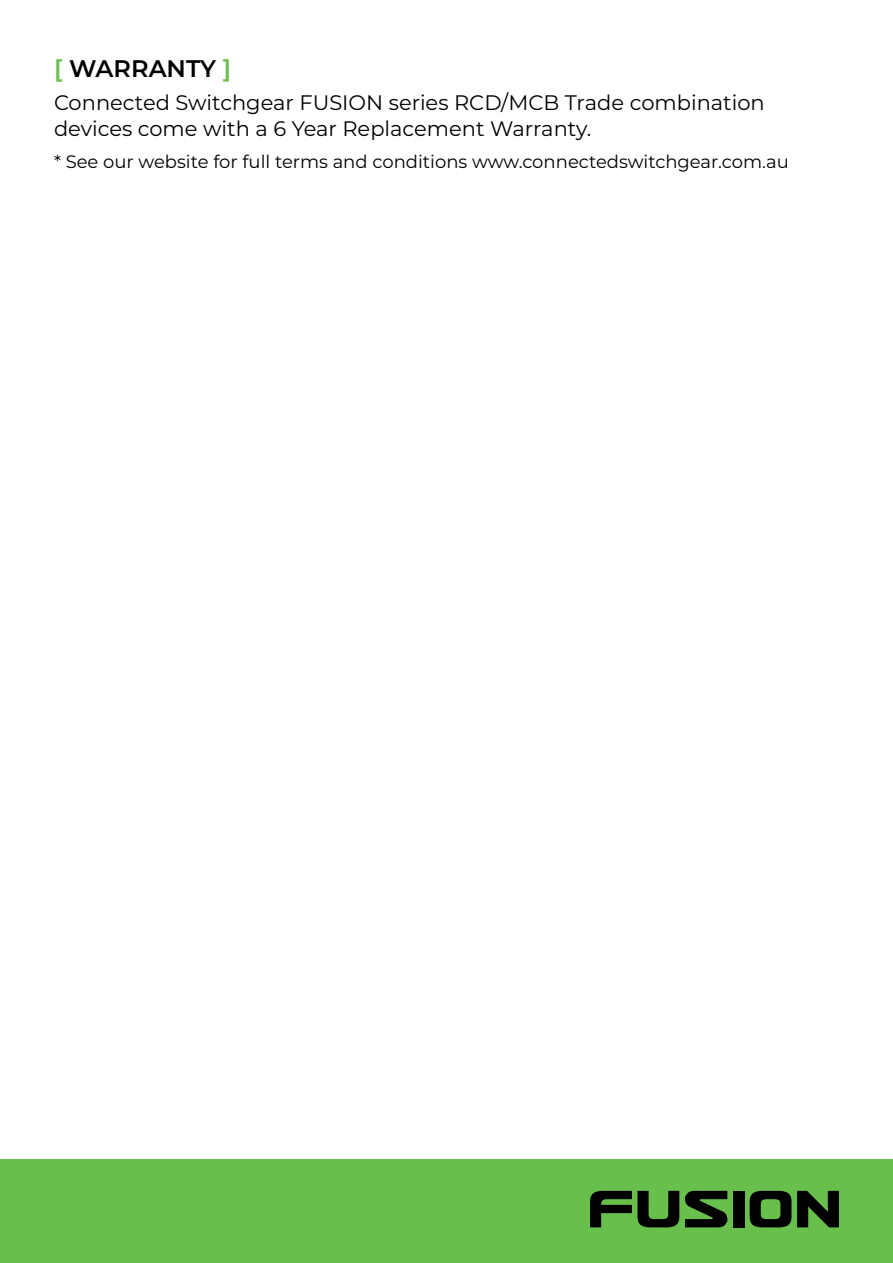
<style>
.page{position:relative;width:893px;height:1263px;background:#fff}
.page>*{position:absolute;margin:0;border:0;box-sizing:border-box;transform-origin:0 0}
.t1{font:63px "Usuzi";color:#000}
.t2{font:600 24px "Montserrat";color:#000}
.t3{font:21px/25.2px "Montserrat";color:#000}
.t4{font:18px "Montserrat";color:#000}
.s1{color:#68bf4b}
</style>
<div class="page">
<div style="left:0;top:1159px;width:893px;height:104px;background:#68bf4b"></div>
<p class="t2" style="left:54px;top:52px;width:179px"><span class="s1">[</span> WARRANTY <span class="s1">]</span></p>
<p class="t3" style="left:54px;top:90px;width:712px">Connected Switchgear FUSION series RCD/MCB Trade combination devices come with a 6 Year Replacement Warranty.</p>
<p class="t4" style="left:54px;top:149px;width:736px">* See our website for full terms and conditions www.connectedswitchgear.com.au</p>
<h1 class="t1" style="left:587px;top:1180px;width:256px">FUSION</h1>
</div>
